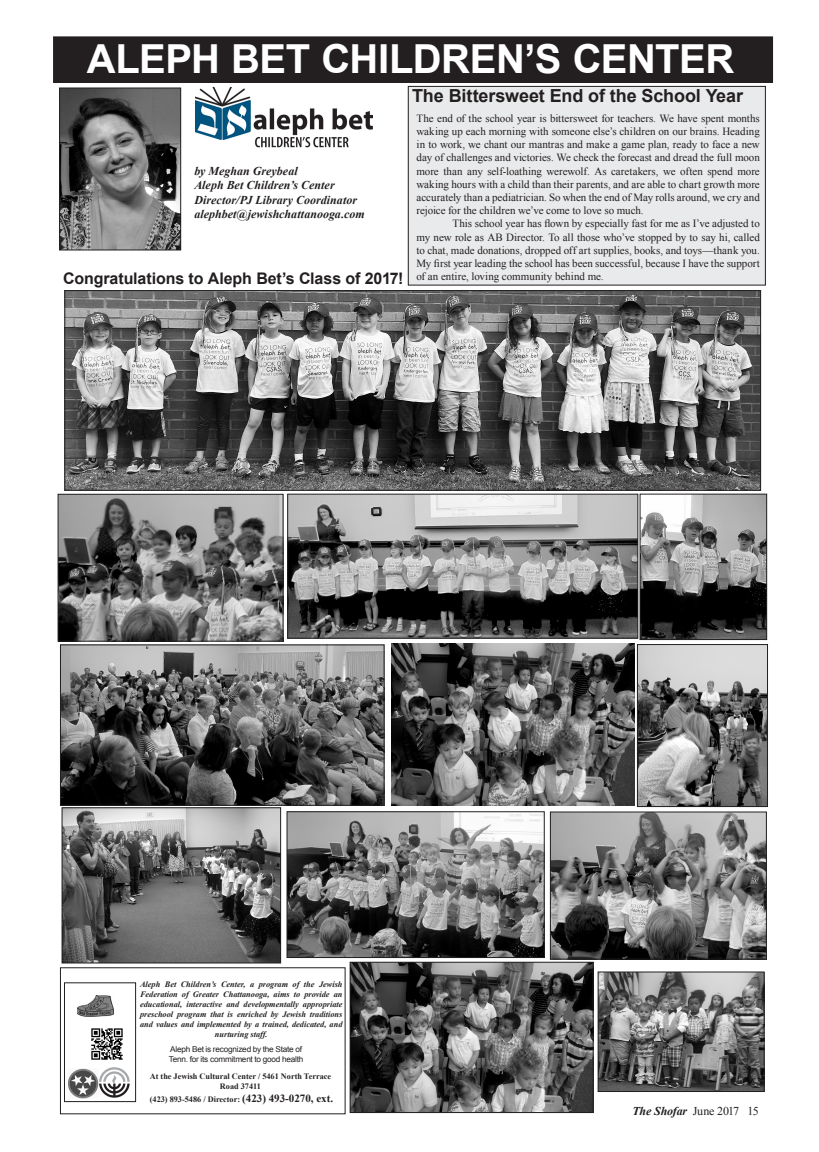
<style>
.page{position:relative;width:819px;height:1152px;background:#fff}
.page>*{position:absolute;margin:0;border:0;box-sizing:border-box;transform-origin:0 0}
.t1{font:700 40px "Arial";letter-spacing:-.01em;color:#fff}
.shofar_caption{font:700 18px "Arial";letter-spacing:-.005em;color:#231f20}
.shofar_caption-2{font:700 16px "Arial";letter-spacing:-.005em;color:#231f20}
.t2{font:italic 700 12px/14.4px "Times New Roman";color:#231f20}
.t3{font:12px "Times New Roman";letter-spacing:-.025em;color:#231f20}
.shofar_caption-3{font:11px/13.2px "Times New Roman";letter-spacing:-.005em;color:#231f20;text-align:justify}
.t4{font:italic 700 8.3px/9.9px "Times New Roman";color:#231f20;text-align:center}
.t5{font:700 8.2px/9.9px "Times New Roman";color:#231f20;text-align:center}
.t6{font:8.1px/9.9px "Arial";letter-spacing:-.03em;color:#231f20}
.s1{font-size:11px}
.s2{font-weight:700;font-style:italic}
</style>
<div class="page">
<div style="left:54px;top:37px;width:719px;height:45px;background:#231f20"></div>
<div style="left:53px;top:36px;width:720px;height:47px;border:1px solid #231f20"></div>
<img style="left:196px;top:87px;width:177px;height:61px">
<img style="left:77px;top:995px;width:36px;height:22px">
<img style="left:68px;top:1068px;width:30px;height:30px">
<img style="left:100px;top:1067px;width:30px;height:31px">
<div style="left:64px;top:982px;width:72px;height:120px;border:1px solid #231f20"></div>
<img style="left:91px;top:1028px;width:32px;height:32px">
<div style="left:60px;top:967px;width:286px;height:147px;border:1px solid #231f20"></div>
<img style="left:61px;top:90px;width:118px;height:158px">
<div style="left:59px;top:88px;width:122px;height:162px;border:1px solid #231f20"></div>
<div style="left:408px;top:86px;width:357px;height:199px;background:#e9eaeb"></div>
<div style="left:408px;top:86px;width:358px;height:200px;border:1px solid #231f20"></div>
<img style="left:66px;top:292px;width:693px;height:197px">
<div style="left:64px;top:290px;width:697px;height:201px;border:1px solid #231f20"></div>
<img style="left:62px;top:646px;width:321px;height:158px">
<div style="left:60px;top:644px;width:325px;height:162px;border:1px solid #231f20"></div>
<img style="left:289px;top:496px;width:347px;height:141px">
<div style="left:287px;top:494px;width:351px;height:145px;border:1px solid #231f20"></div>
<img style="left:64px;top:809px;width:215px;height:153px">
<div style="left:62px;top:807px;width:219px;height:157px;border:1px solid #231f20"></div>
<img style="left:392px;top:644px;width:243px;height:162px">
<img style="left:642px;top:496px;width:123px;height:142px">
<div style="left:640px;top:494px;width:127px;height:146px;border:1px solid #231f20"></div>
<img style="left:600px;top:974px;width:163px;height:116px">
<div style="left:598px;top:972px;width:167px;height:120px;border:1px solid #231f20"></div>
<img style="left:60px;top:496px;width:222px;height:144px">
<div style="left:58px;top:494px;width:226px;height:148px;border:1px solid #231f20"></div>
<img style="left:289px;top:813px;width:254px;height:143px">
<div style="left:287px;top:811px;width:258px;height:147px;border:1px solid #231f20"></div>
<img style="left:552px;top:814px;width:213px;height:144px">
<div style="left:550px;top:812px;width:217px;height:148px;border:1px solid #231f20"></div>
<img style="left:352px;top:964px;width:240px;height:147px">
<div style="left:350px;top:962px;width:244px;height:151px;border:1px solid #231f20"></div>
<img style="left:639px;top:646px;width:127px;height:159px">
<div style="left:637px;top:644px;width:131px;height:163px;border:1px solid #231f20"></div>
<p class="t1" style="left:87px;top:33px;width:649px">ALEPH BET CHILDREN’S CENTER</p>
<p class="t2" style="left:194px;top:163px;width:105px">by Meghan Greybeal</p>
<p class="t2" style="left:194px;top:178px;width:164px">Aleph Bet Children’s Center<br>Director/PJ Library Coordinator</p>
<p class="t2" style="left:194px;top:206px;width:172px">alephbet@jewishchattanooga.com</p>
<p class="shofar_caption-2" style="left:63px;top:267px;width:342px">Congratulations to Aleph Bet’s Class of 2017!</p>
<p class="shofar_caption" style="left:412px;top:84px;width:332px">The Bittersweet End of the School Year</p>
<p class="shofar_caption-3" style="left:416px;top:111px;width:345px">The end of the school year is bittersweet for teachers. We have spent months waking up each morning with someone else’s children on our brains. Heading in to work, we chant our mantras and make a game plan, ready to face a new day of challenges and victories. We check the forecast and dread the full moon more than any self-loathing werewolf. As caretakers, we often spend more waking hours with a child than their parents, and are able to chart growth more accurately than a pediatrician. So when the end of May rolls around, we cry and rejoice for the children we’ve come to love so much.</p>
<p class="shofar_caption-3" style="left:416px;top:217px;width:345px;text-indent:36px">This school year has flown by especially fast for me as I’ve adjusted to my new role as AB Director. To all those who’ve stopped by to say hi, called to chat, made donations, dropped off art supplies, books, and toys—thank you.<br>My first year leading the school has been successful, because I have the support of an entire, loving community behind me.</p>
<p class="t4" style="left:140px;top:979px;width:204px">Aleph Bet Children’s Center, a program of the Jewish Federation of Greater Chattanooga, aims to provide an educational, interactive and developmentally appropriate preschool program that is enriched by Jewish traditions and values and implemented by a trained, dedicated, and nurturing staff.</p>
<p class="t6" style="left:169px;top:1044px;width:136px">Aleph Bet is recognized by the State of<br>Tenn. for its commitment to good health</p>
<p class="t5" style="left:150px;top:1071px;width:183px">At the Jewish Cultural Center / 5461 North Terrace<br>Road 37411</p>
<p class="t5" style="left:150px;top:1094px;width:185px">(423) 893-5486 / Director: <span class="s1">(423) 493-0270, ext.</span></p>
<p class="t3" style="left:632px;top:1103px;width:128px"><span class="s2">The Shofar</span> June 2017 15</p>
</div>
